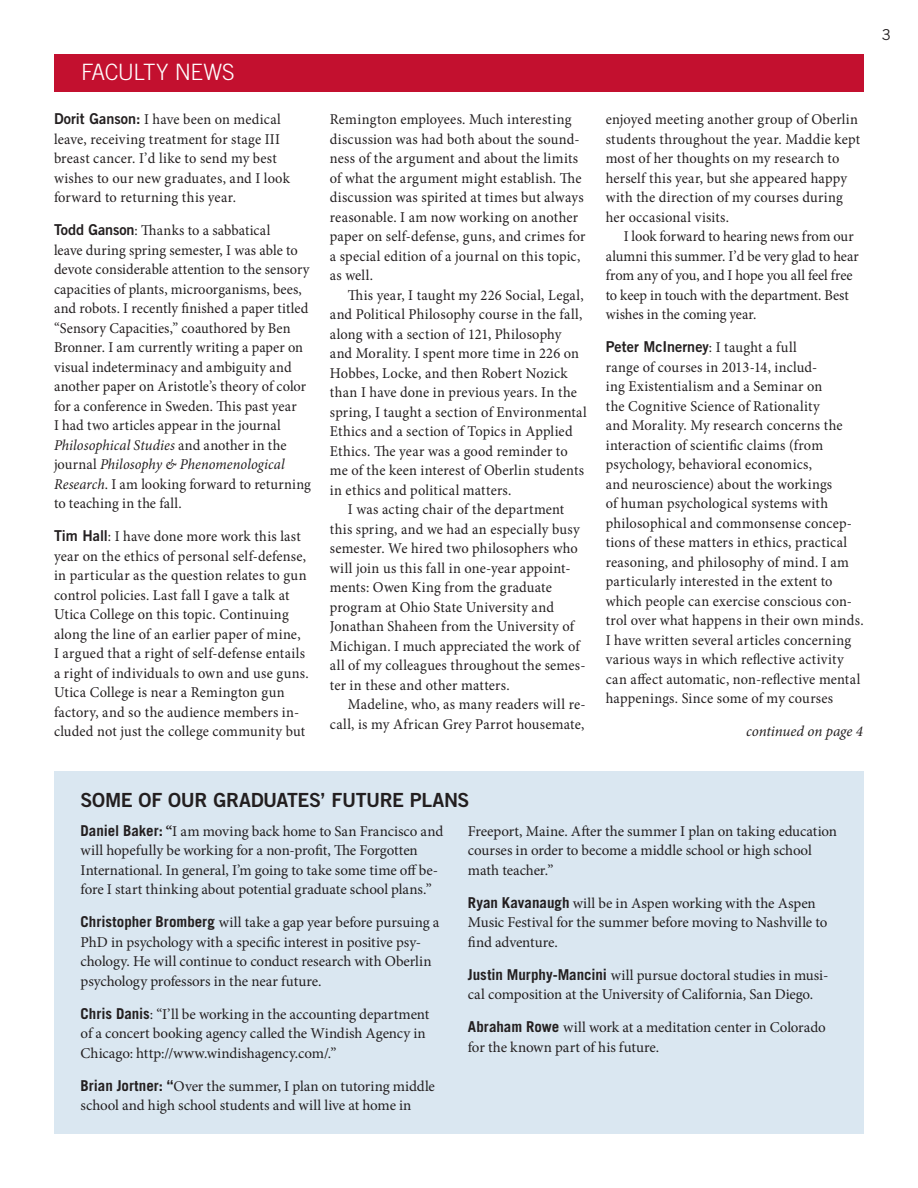
<style>
.page{position:relative;width:918px;height:1188px;background:#fff}
.page>*{position:absolute;margin:0;border:0;box-sizing:border-box;transform-origin:0 0}
.t1{font:300 22.5px "Trade Gothic LT Std";letter-spacing:-.025em;color:#fff}
.t2{font:19.5px "Trade Gothic LT Std Bd 2";letter-spacing:-.02em;color:#231f20}
.minion_no_indents{font:15px/19.5px "Minion Pro";letter-spacing:.01em;color:#231f20;scale:.96 1}
.minion_no_indents-2{font:15px/19.5px "Minion Pro";letter-spacing:.01em;color:#231f20}
.minion_no_indents-3{font:15px/19.5px "Minion Pro";letter-spacing:-.01em;color:#231f20}
.t3{font:italic 15px "Minion Pro";letter-spacing:-.01em;color:#231f20}
.t4{font:15px "Trade Gothic LT Std";color:#231f20}
.s1{font-family:"Trade Gothic LT Std Bd 2"}
.s2{font-style:italic}
.s3{font-family:"Trade Gothic LT Std";font-weight:700}
.s4{font-weight:700}
</style>
<div class="page">
<div style="left:54px;top:54px;width:810px;height:37px;background:#c3102f"></div>
<div style="left:54px;top:771px;width:809px;height:363px;background:#dae7f1"></div>
<p class="t1" style="left:81px;top:59px;width:155px">FACULTY NEWS</p>
<p class="minion_no_indents" style="left:54px;top:110px;width:247px"><span class="s1">Dorit Ganson:</span> I have been on medical leave, receiving treatment for stage III breast cancer. I’d like to send my best wishes to our new graduates, and I look forward to returning this year.</p>
<p class="minion_no_indents" style="left:54px;top:221px;width:269px"><span class="s1">Todd Ganson</span>: Thanks to a sabbatical<br>leave during spring semester, I was able to devote considerable attention to the sensory capacities of plants, microorganisms, bees, and robots. I recently finished a paper titled “Sensory Capacities,” coauthored by Ben Bronner. I am currently writing a paper on visual indeterminacy and ambiguity and another paper on Aristotle’s theory of color for a conference in Sweden. This past year<br>I had two articles appear in the journal <span class="s2">Philosophical Studies</span> and another in the journal <span class="s2">Philosophy &amp; Phenomenological Research</span>. I am looking forward to returning to teaching in the fall.</p>
<p class="minion_no_indents" style="left:54px;top:527px;width:267px"><span class="s1">Tim Hall</span>: I have done more work this last year on the ethics of personal self-defense, in particular as the question relates to gun control policies. Last fall I gave a talk at Utica College on this topic. Continuing along the line of an earlier paper of mine, I argued that a right of self-defense entails a right of individuals to own and use guns.<br>Utica College is near a Remington gun factory, and so the audience members in&shy;cluded not just the college community but</p>
<p class="minion_no_indents" style="left:330px;top:110px;width:268px">Remington employees. Much interesting discussion was had both about the sound&shy;ness of the argument and about the limits of what the argument might establish. The discussion was spirited at times but always reasonable. I am now working on another paper on self-defense, guns, and crimes for a special edition of a journal on this topic, as well.</p>
<p class="minion_no_indents" style="left:330px;top:285px;width:269px;text-indent:18px">This year, I taught my 226 Social, Legal, and Political Philosophy course in the fall, along with a section of 121, Philosophy and Morality. I spent more time in 226 on Hobbes, Locke, and then Robert Nozick than I have done in previous years. In the spring, I taught a section of Environmental Ethics and a section of Topics in Applied Ethics. The year was a good reminder to me of the keen interest of Oberlin students in ethics and political matters.</p>
<p class="minion_no_indents" style="left:330px;top:500px;width:268px;text-indent:18px">I was acting chair of the department this spring, and we had an especially busy semester. We hired two philosophers who will join us this fall in one-year appoint&shy;ments: Owen King from the graduate program at Ohio State University and Jonathan Shaheen from the University of Michigan. I much appreciated the work of all of my colleagues throughout the semes&shy;ter in these and other matters.</p>
<p class="minion_no_indents" style="left:330px;top:695px;width:268px;text-align:right">Madeline, who, as many readers will re&shy;call, is my African Grey Parrot housemate,</p>
<p class="minion_no_indents" style="left:606px;top:110px;width:267px">enjoyed meeting another group of Oberlin students throughout the year. Maddie kept most of her thoughts on my research to herself this year, but she appeared happy with the direction of my courses during her occasional visits.</p>
<p class="minion_no_indents" style="left:606px;top:227px;width:265px;text-indent:18px">I look forward to hearing news from our alumni this summer. I’d be very glad to hear from any of you, and I hope you all feel free to keep in touch with the department. Best wishes in the coming year.</p>
<p class="minion_no_indents" style="left:606px;top:338px;width:270px"><span class="s1">Peter McInerney</span>: I taught a full<br>range of courses in 2013-14, includ-<br>ing Existentialism and a Seminar on<br>the Cognitive Science of Rationality<br>and Morality. My research concerns the interaction of scientific claims (from psychology, behavioral economics,<br>and neuroscience) about the workings<br>of human psychological systems with philosophical and commonsense concep&shy;tions of these matters in ethics, practical reasoning, and philosophy of mind. I am particularly interested in the extent to which people can exercise conscious con&shy;trol over what happens in their own minds.<br>I have written several articles concerning various ways in which reflective activity can affect automatic, non-reflective mental happenings. Since some of my courses</p>
<p class="t3" style="left:746px;top:721px;width:118px">continued on page 4</p>
<p class="t4" style="left:882px;top:25px;width:11px">3</p>
<p class="t2" style="left:81px;top:788px;width:390px">SOME OF OUR GRADUATES’ FUTURE PLANS</p>
<p class="minion_no_indents-2" style="left:81px;top:821px;width:364px"><span class="s3">Daniel Baker:</span> <span class="s4">“</span>I am moving back home to San Francisco and will hopefully be working for a non-profit, The Forgotten International. In general, I’m going to take some time off be&shy;fore I start thinking about potential graduate school plans.”</p>
<p class="minion_no_indents-2" style="left:81px;top:913px;width:360px"><span class="s3">Christopher Bromberg</span> will take a gap year before pursuing a PhD in psychology with a specific interest in positive psy&shy;chology. He will continue to conduct research with Oberlin psychology professors in the near future.</p>
<p class="minion_no_indents-2" style="left:81px;top:1004px;width:350px"><span class="s3">Chris Danis</span>: “I’ll be working in the accounting department of a concert booking agency called the Windish Agency in<br>Chicago: http://www.windishagency.com/.”</p>
<p class="minion_no_indents-3" style="left:81px;top:1076px;width:356px"><span class="s3">Brian Jortner: “</span>Over the summer, I plan on tutoring middle school and high school students and will live at home in</p>
<p class="minion_no_indents-2" style="left:468px;top:821px;width:371px">Freeport, Maine. After the summer I plan on taking education courses in order to become a middle school or high school math teacher.”</p>
<p class="minion_no_indents-2" style="left:468px;top:893px;width:361px"><span class="s3">Ryan Kavanaugh</span> will be in Aspen working with the Aspen<br>Music Festival for the summer before moving to Nashville to find adventure.</p>
<p class="minion_no_indents-2" style="left:468px;top:965px;width:362px"><span class="s3">Justin Murphy-Mancini</span> will pursue doctoral studies in musi&shy;cal composition at the University of California, San Diego.</p>
<p class="minion_no_indents-3" style="left:468px;top:1018px;width:359px"><span class="s3">Abraham Rowe</span> will work at a meditation center in Colorado for the known part of his future.</p>
</div>
